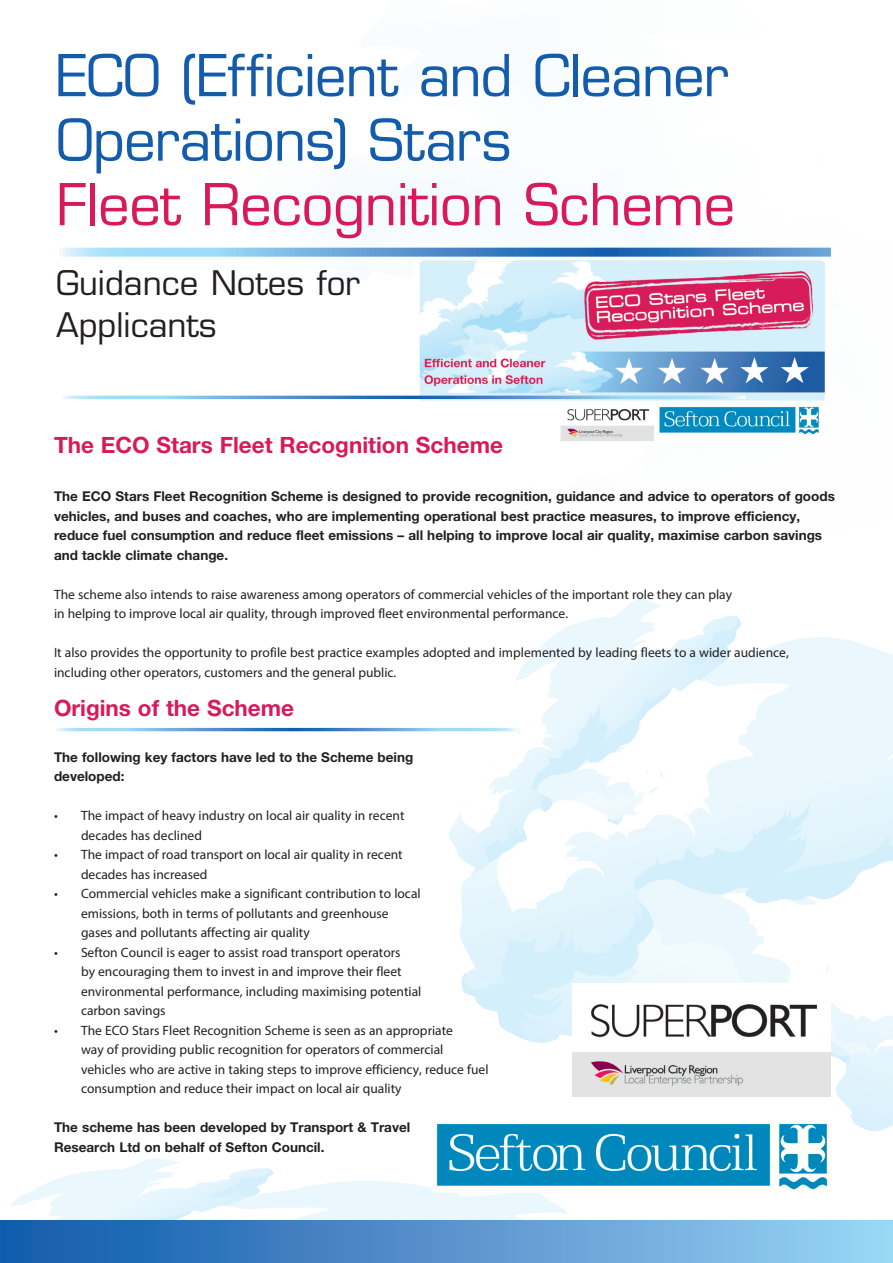
<style>
.page{position:relative;width:893px;height:1263px;background:#fff}
.page>*{position:absolute;margin:0;border:0;box-sizing:border-box;transform-origin:0 0}
.t1{font:56.25px/64.5px "Eurostile LT Std";letter-spacing:-.01em;color:#135cab}
.t2{font:33px "Eurostile LT Std";color:#231f20}
.t3{font:700 22.5px "Helvetica Neue";color:#d81a5b}
.t4{font:13.5px/19.5px "Myriad Pro";color:#231f20}
.t5{font:700 13.5px/19.5px "Helvetica Neue";color:#231f20}
.s1{color:#d81a5b}
</style>
<div class="page">
<svg style="left:330px;top:1189px;width:236px;height:31px;background:#ebf7fd"></svg>
<svg style="left:10px;top:1158px;width:320px;height:62px"></svg>
<svg style="left:441px;top:1212px;width:126px;height:8px"></svg>
<div style="left:0;top:1220px;width:893px;height:43px;background:linear-gradient(to right,#1057a9,#9dd4f5)"></div>
<svg style="left:448px;top:598px;width:213px;height:252px"></svg>
<svg style="left:457px;top:607px;width:436px;height:484px"></svg>
<img style="left:433px;top:1123px;width:394px;height:69px">
<img style="left:572px;top:983px;width:259px;height:113px">
<img style="left:413px;top:259px;width:412px;height:183px">
<svg style="left:59px;top:248px;width:772px;height:9px;background:#66a1d4"></svg>
<hr style="left:59px;top:396px;width:687px;height:3px;background:#fff">
<p class="t1" style="left:56px;top:44px;width:681px">ECO (Efficient and Cleaner<br>Operations) Stars<br><span class="s1">Fleet Recognition Scheme</span></p>
<p class="t2" style="left:56px;top:263px;width:305px">Guidance Notes for</p>
<p class="t2" style="left:56px;top:305px;width:162px">Applicants</p>
<p class="t3" style="left:54px;top:431px;width:450px">The ECO Stars Fleet Recognition Scheme</p>
<p class="t5" style="left:54px;top:486px;width:782px">The ECO Stars Fleet Recognition Scheme is designed to provide recognition, guidance and advice to operators of goods vehicles, and buses and coaches, who are implementing operational best practice measures, to improve efficiency, reduce fuel consumption and reduce fleet emissions – all helping to improve local air quality, maximise carbon savings and tackle climate change.</p>
<p class="t4" style="left:54px;top:584px;width:680px">The scheme also intends to raise awareness among operators of commercial vehicles of the important role they can play</p>
<p class="t4" style="left:54px;top:604px;width:516px">in helping to improve local air quality, through improved fleet environmental performance.</p>
<p class="t4" style="left:54px;top:643px;width:736px">It also provides the opportunity to profile best practice examples adopted and implemented by leading fleets to a wider audience, including other operators, customers and the general public.</p>
<p class="t3" style="left:54px;top:694px;width:242px">Origins of the Scheme</p>
<p class="t5" style="left:54px;top:747px;width:361px">The following key factors have led to the Scheme being developed:</p>
<p class="t4" style="left:81px;top:806px;width:325px;text-indent:-27px">• The impact of heavy industry on local air quality in recent decades has declined</p>
<p class="t4" style="left:81px;top:845px;width:323px;text-indent:-27px">• The impact of road transport on local air quality in recent decades has increased</p>
<p class="t4" style="left:81px;top:884px;width:341px;text-indent:-27px">• Commercial vehicles make a significant contribution to local emissions, both in terms of pollutants and greenhouse gases and pollutants affecting air quality</p>
<p class="t4" style="left:81px;top:942px;width:342px;text-indent:-27px">• Sefton Council is eager to assist road transport operators<br>by encouraging them to invest in and improve their fleet environmental performance, including maximising potential carbon savings</p>
<p class="t4" style="left:81px;top:1020px;width:409px;text-indent:-27px">• The ECO Stars Fleet Recognition Scheme is seen as an appropriate<br>way of providing public recognition for operators of commercial vehicles who are active in taking steps to improve efficiency, reduce fuel consumption and reduce their impact on local air quality</p>
<p class="t5" style="left:54px;top:1117px;width:358px">The scheme has been developed by Transport &amp; Travel</p>
<p class="t5" style="left:54px;top:1137px;width:272px">Research Ltd on behalf of Sefton Council.</p>
</div>
